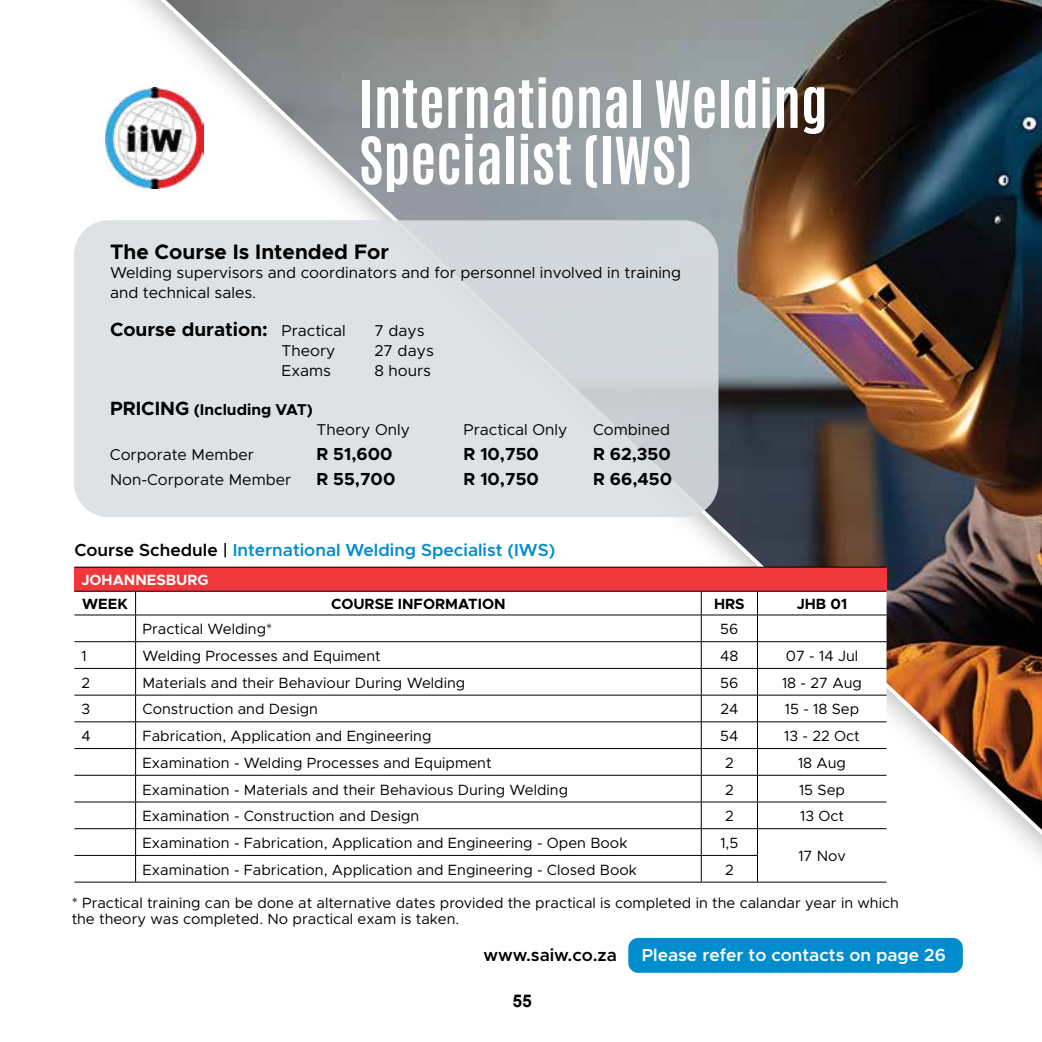
<style>
.page{position:relative;width:1042px;height:1042px;background:#fff}
.page>*{position:absolute;margin:0;border:0;box-sizing:border-box;transform-origin:0 0}
.t1{font:700 55.3px/56.4px "Antonio";color:#fff}
.t2{font:700 21px "Metropolis";color:#000}
.t3{font:700 19.25px "Metropolis";color:#000}
.t4{font:600 17.5px "Metropolis";color:#008dd0}
.t5{font:700 17.5px "Metropolis";color:#000}
.t6{font:600 17.5px "Metropolis";color:#fff}
.t7{font:600 17.5px "Metropolis";color:#000}
.t8{font:700 17.5px "Arial";color:#000}
.t9{font:15.75px/19.2px "Metropolis";color:#000}
.t10{font:700 15.75px "Metropolis";color:#000}
.t11{font:14.88px/16.6px "Metropolis";color:#000}
.t12{font:700 14.88px "Metropolis";color:#000}
.t13{font:700 14.88px "Metropolis";color:#fff}
.s1{font-weight:400;font-size:15.75px}
.s2{font-size:19.25px}
.s3{color:#000}
</style>
<div class="page">
<img style="left:103px;top:0;width:939px;height:857px">
<img style="left:105px;top:87px;width:98px;height:101px">
<div style="left:628px;top:938px;width:335px;height:35px;background:#008dd0;border-radius:10px"></div>
<div style="left:74px;top:220px;width:644px;height:297px;background:#dbdfe3;border-radius:35px"></div>
<div style="left:74px;top:567px;width:812px;height:24px;background:#ef373c"></div>
<hr style="left:74px;top:567px;width:62px;height:1px;background:#000">
<hr style="left:136px;top:567px;width:565px;height:1px;background:#000">
<hr style="left:701px;top:567px;width:56px;height:1px;background:#000">
<hr style="left:757px;top:567px;width:129px;height:1px;background:#000">
<svg style="left:74px;top:591px;width:812px;height:291px"></svg>
<hr style="left:74px;top:882px;width:62px;height:1px;background:#000">
<hr style="left:136px;top:882px;width:565px;height:1px;background:#000">
<hr style="left:701px;top:882px;width:56px;height:1px;background:#000">
<hr style="left:757px;top:882px;width:129px;height:1px;background:#000">
<h1 class="t1" style="left:359px;top:77px;width:470px">International Welding<br>Specialist (IWS)</h1>
<h2 class="t2" style="left:110px;top:239px;width:281px">The Course Is Intended For</h2>
<p class="t9" style="left:110px;top:263px;width:573px">Welding supervisors and coordinators and for personnel involved in training and technical sales.</p>
<p class="t3" style="left:110px;top:317px;width:237px">Course duration: <span class="s1">Practical</span></p>
<p class="t9" style="left:374px;top:321px;width:52px">7 days</p>
<p class="t9" style="left:281px;top:341px;width:55px">Theory</p>
<p class="t9" style="left:374px;top:341px;width:61px">27 days</p>
<p class="t9" style="left:281px;top:361px;width:51px">Exams</p>
<p class="t9" style="left:374px;top:361px;width:58px">8 hours</p>
<p class="t10" style="left:110px;top:399px;width:204px"><span class="s2">PRICING</span> (Including VAT)</p>
<p class="t9" style="left:316px;top:420px;width:95px">Theory Only</p>
<p class="t9" style="left:463px;top:420px;width:105px">Practical Only</p>
<p class="t9" style="left:593px;top:420px;width:79px">Combined</p>
<p class="t9" style="left:110px;top:445px;width:146px">Corporate Member</p>
<p class="t5" style="left:316px;top:443px;width:77px">R 51,600</p>
<p class="t5" style="left:463px;top:443px;width:77px">R 10,750</p>
<p class="t5" style="left:593px;top:443px;width:79px">R 62,350</p>
<p class="t9" style="left:110px;top:470px;width:183px">Non-Corporate Member</p>
<p class="t5" style="left:316px;top:468px;width:80px">R 55,700</p>
<p class="t5" style="left:463px;top:468px;width:77px">R 10,750</p>
<p class="t5" style="left:593px;top:468px;width:80px">R 66,450</p>
<p class="t4" style="left:74px;top:539px;width:482px"><span class="s3">Course Schedule |</span> International Welding Specialist (IWS)</p>
<p class="t13" style="left:81px;top:570px;width:129px">JOHANNESBURG</p>
<p class="t12" style="left:82px;top:594px;width:47px">WEEK</p>
<p class="t12" style="left:331px;top:594px;width:176px">COURSE INFORMATION</p>
<p class="t12" style="left:714px;top:594px;width:32px">HRS</p>
<p class="t12" style="left:797px;top:594px;width:52px">JHB 01</p>
<p class="t11" style="left:143px;top:621px;width:131px">Practical Welding*</p>
<p class="t11" style="left:720px;top:621px;width:20px">56</p>
<p class="t11" style="left:81px;top:647px;width:7px">1</p>
<p class="t11" style="left:143px;top:647px;width:240px">Welding Processes and Equiment</p>
<p class="t11" style="left:720px;top:647px;width:20px">48</p>
<p class="t11" style="left:786px;top:647px;width:74px">07 - 14 Jul</p>
<p class="t11" style="left:81px;top:674px;width:10px">2</p>
<p class="t11" style="left:143px;top:674px;width:324px">Materials and their Behaviour During Welding</p>
<p class="t11" style="left:720px;top:674px;width:20px">56</p>
<p class="t11" style="left:782px;top:674px;width:81px">18 - 27 Aug</p>
<p class="t11" style="left:81px;top:701px;width:10px">3</p>
<p class="t11" style="left:143px;top:701px;width:177px">Construction and Design</p>
<p class="t11" style="left:720px;top:701px;width:20px">24</p>
<p class="t11" style="left:785px;top:701px;width:76px">15 - 18 Sep</p>
<p class="t11" style="left:81px;top:727px;width:11px">4</p>
<p class="t11" style="left:143px;top:727px;width:290px">Fabrication, Application and Engineering</p>
<p class="t11" style="left:720px;top:727px;width:20px">54</p>
<p class="t11" style="left:784px;top:727px;width:77px">13 - 22 Oct</p>
<p class="t11" style="left:143px;top:754px;width:350px">Examination - Welding Processes and Equipment</p>
<p class="t11" style="left:725px;top:754px;width:10px">2</p>
<p class="t11" style="left:798px;top:754px;width:50px">18 Aug</p>
<p class="t11" style="left:143px;top:781px;width:427px">Examination - Materials and their Behavious During Welding</p>
<p class="t11" style="left:725px;top:781px;width:10px">2</p>
<p class="t11" style="left:799px;top:781px;width:47px">15 Sep</p>
<p class="t11" style="left:143px;top:808px;width:278px">Examination - Construction and Design</p>
<p class="t11" style="left:725px;top:808px;width:10px">2</p>
<p class="t11" style="left:800px;top:808px;width:45px">13 Oct</p>
<p class="t11" style="left:143px;top:834px;width:486px">Examination - Fabrication, Application and Engineering - Open Book</p>
<p class="t11" style="left:720px;top:834px;width:20px">1,5</p>
<p class="t11" style="left:798px;top:848px;width:49px">17 Nov</p>
<p class="t11" style="left:143px;top:861px;width:496px">Examination - Fabrication, Application and Engineering - Closed Book</p>
<p class="t11" style="left:725px;top:861px;width:10px">2</p>
<p class="t11" style="left:72px;top:894px;width:829px">* Practical training can be done at alternative dates provided the practical is completed in the calandar year in which the theory was completed. No practical exam is taken.</p>
<p class="t7" style="left:483px;top:944px;width:135px">www.saiw.co.za</p>
<p class="t6" style="left:642px;top:944px;width:306px">Please refer to contacts on page 26</p>
<p class="t8" style="left:512px;top:989px;width:21px">55</p>
</div>
